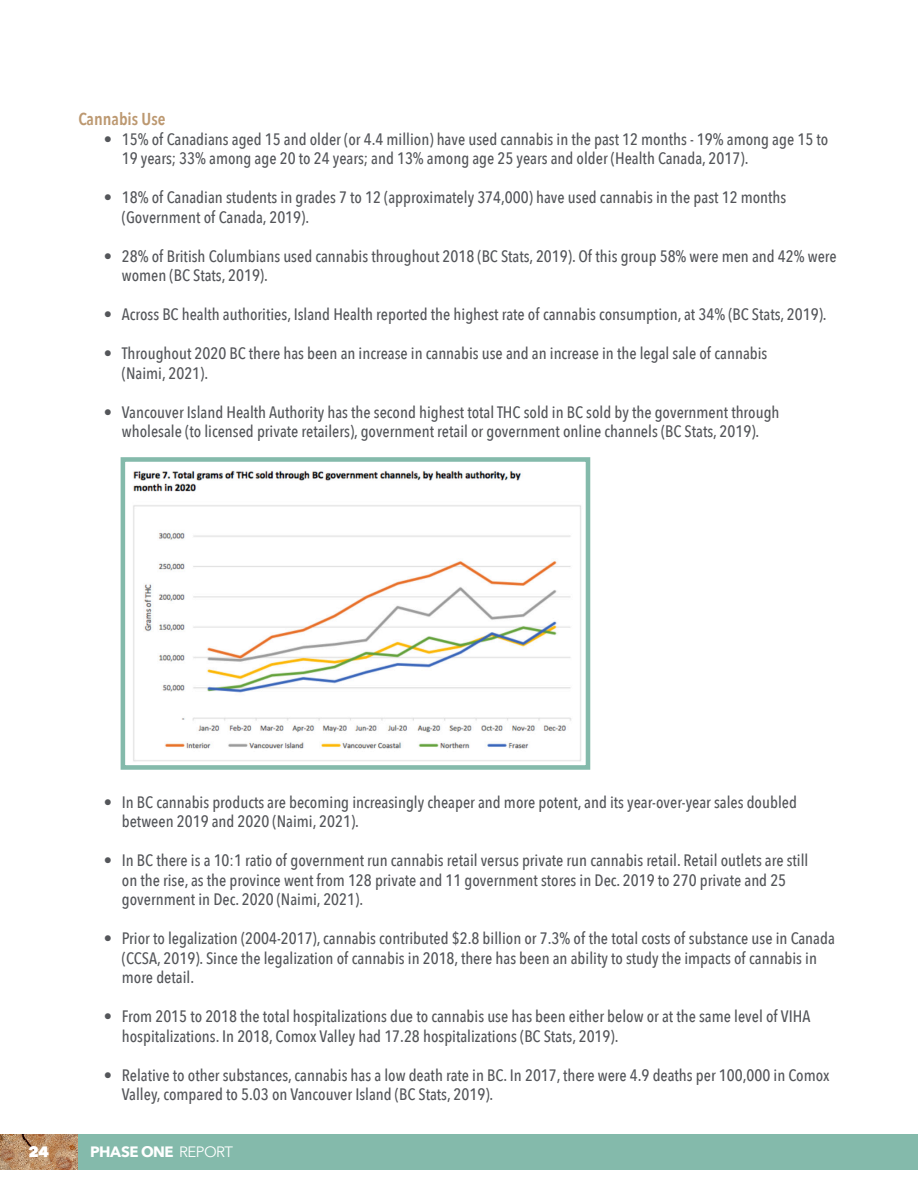
<style>
.page{position:relative;width:918px;height:1188px;background:#fff}
.page>*{position:absolute;margin:0;border:0;box-sizing:border-box;transform-origin:0 0}
.t1{font:600 17.25px "Avenir Next Condensed";color:#bc9870}
.t2{font:500 16.5px/19.5px "Avenir Next Condensed";color:#54565a}
.t3{font:700 15px "Avenir Next";letter-spacing:-.04em;color:#fff}
.t4{font:800 15px "Avenir Next";color:#fff}
.s1{font-weight:400}
</style>
<div class="page">
<div style="left:0;top:1134px;width:918px;height:36px;background:#84baab"></div>
<img style="left:0;top:1134px;width:78px;height:36px">
<img style="left:133px;top:470px;width:448px;height:292px">
<div style="left:121px;top:457px;width:469px;height:313px;border:5px solid #84baab"></div>
<p class="t1" style="left:78px;top:104px;width:89px">Cannabis Use</p>
<p class="t2" style="left:122px;top:129px;width:708px;text-indent:-18px">• 15% of Canadians aged 15 and older (or 4.4 million) have used cannabis in the past 12 months - 19% among age 15 to<br>19 years; 33% among age 20 to 24 years; and 13% among age 25 years and older (Health Canada, 2017).</p>
<p class="t2" style="left:122px;top:188px;width:666px;text-indent:-18px">• 18% of Canadian students in grades 7 to 12 (approximately 374,000) have used cannabis in the past 12 months (Government of Canada, 2019).</p>
<p class="t2" style="left:122px;top:246px;width:717px;text-indent:-18px">• 28% of British Columbians used cannabis throughout 2018 (BC Stats, 2019). Of this group 58% were men and 42% were women (BC Stats, 2019).</p>
<p class="t2" style="left:104px;top:305px;width:724px">• Across BC health authorities, Island Health reported the highest rate of cannabis consumption, at 34% (BC Stats, 2019).</p>
<p class="t2" style="left:122px;top:344px;width:647px;text-indent:-18px">• Throughout 2020 BC there has been an increase in cannabis use and an increase in the legal sale of cannabis (Naimi, 2021).</p>
<p class="t2" style="left:104px;top:402px;width:677px;text-align:center">• Vancouver Island Health Authority has the second highest total THC sold in BC sold by the government through wholesale (to licensed private retailers), government retail or government online channels (BC Stats, 2019).</p>
<p class="t4" style="left:29px;top:1143px;width:22px">24</p>
<p class="t2" style="left:122px;top:792px;width:677px;text-indent:-18px">• In BC cannabis products are becoming increasingly cheaper and more potent, and its year-over-year sales doubled between 2019 and 2020 (Naimi, 2021).</p>
<p class="t2" style="left:122px;top:851px;width:688px;text-indent:-18px">• In BC there is a 10:1 ratio of government run cannabis retail versus private run cannabis retail. Retail outlets are still on the rise, as the province went from 128 private and 11 government stores in Dec. 2019 to 270 private and 25 government in Dec. 2020 (Naimi, 2021).</p>
<p class="t2" style="left:122px;top:929px;width:715px;text-indent:-18px">• Prior to legalization (2004-2017), cannabis contributed $2.8 billion or 7.3% of the total costs of substance use in Canada (CCSA, 2019). Since the legalization of cannabis in 2018, there has been an ability to study the impacts of cannabis in more detail.</p>
<p class="t2" style="left:122px;top:1007px;width:690px;text-indent:-18px">• From 2015 to 2018 the total hospitalizations due to cannabis use has been either below or at the same level of VIHA hospitalizations. In 2018, Comox Valley had 17.28 hospitalizations (BC Stats, 2019).</p>
<p class="t2" style="left:122px;top:1065px;width:709px;text-indent:-18px">• Relative to other substances, cannabis has a low death rate in BC. In 2017, there were 4.9 deaths per 100,000 in Comox<br>Valley, compared to 5.03 on Vancouver Island (BC Stats, 2019).</p>
<p class="t3" style="left:90px;top:1139px;width:144px">PHASE ONE <span class="s1">REPORT</span></p>
</div>
